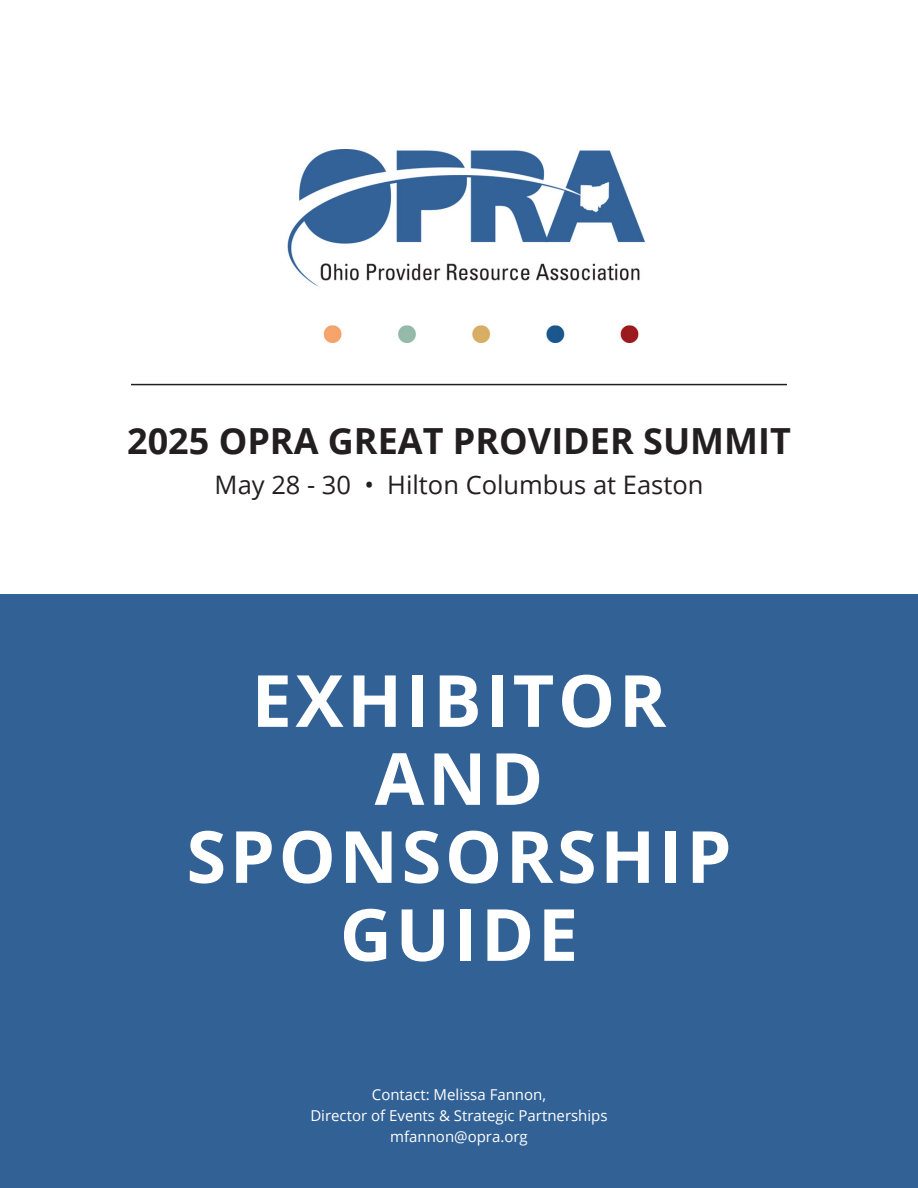
<style>
.page{position:relative;width:918px;height:1188px;background:#fff}
.page>*{position:absolute;margin:0;border:0;box-sizing:border-box;transform-origin:0 0}
.t1{font:700 72px "Open Sans";letter-spacing:.05em;color:#fff}
.t2{font:700 36px "Open Sans";color:#231f20}
.t3{font:25.5px "Open Sans";color:#231f20}
.t4{font:15px "Open Sans";color:#fff}
</style>
<div class="page">
<div style="left:0;top:594px;width:918px;height:594px;background:#326195"></div>
<img style="left:287px;top:149px;width:358px;height:194px">
<hr style="left:131px;top:384px;width:656px;height:1px;background:#231f20">
<p class="t2" style="left:127px;top:415px;width:665px">2025 OPRA GREAT PROVIDER SUMMIT</p>
<p class="t3" style="left:215px;top:468px;width:490px">May 28 - 30 • Hilton Columbus at Easton</p>
<p class="t1" style="left:252px;top:650px;width:416px">EXHIBITOR</p>
<p class="t1" style="left:375px;top:728px;width:170px">AND</p>
<p class="t1" style="left:187px;top:806px;width:547px">SPONSORSHIP</p>
<p class="t1" style="left:340px;top:884px;width:240px">GUIDE</p>
<p class="t4" style="left:372px;top:1084px;width:176px">Contact: Melissa Fannon,</p>
<p class="t4" style="left:310px;top:1105px;width:299px">Director of Events &amp; Strategic Partnerships</p>
<p class="t4" style="left:390px;top:1126px;width:139px">mfannon@opra.org</p>
</div>
